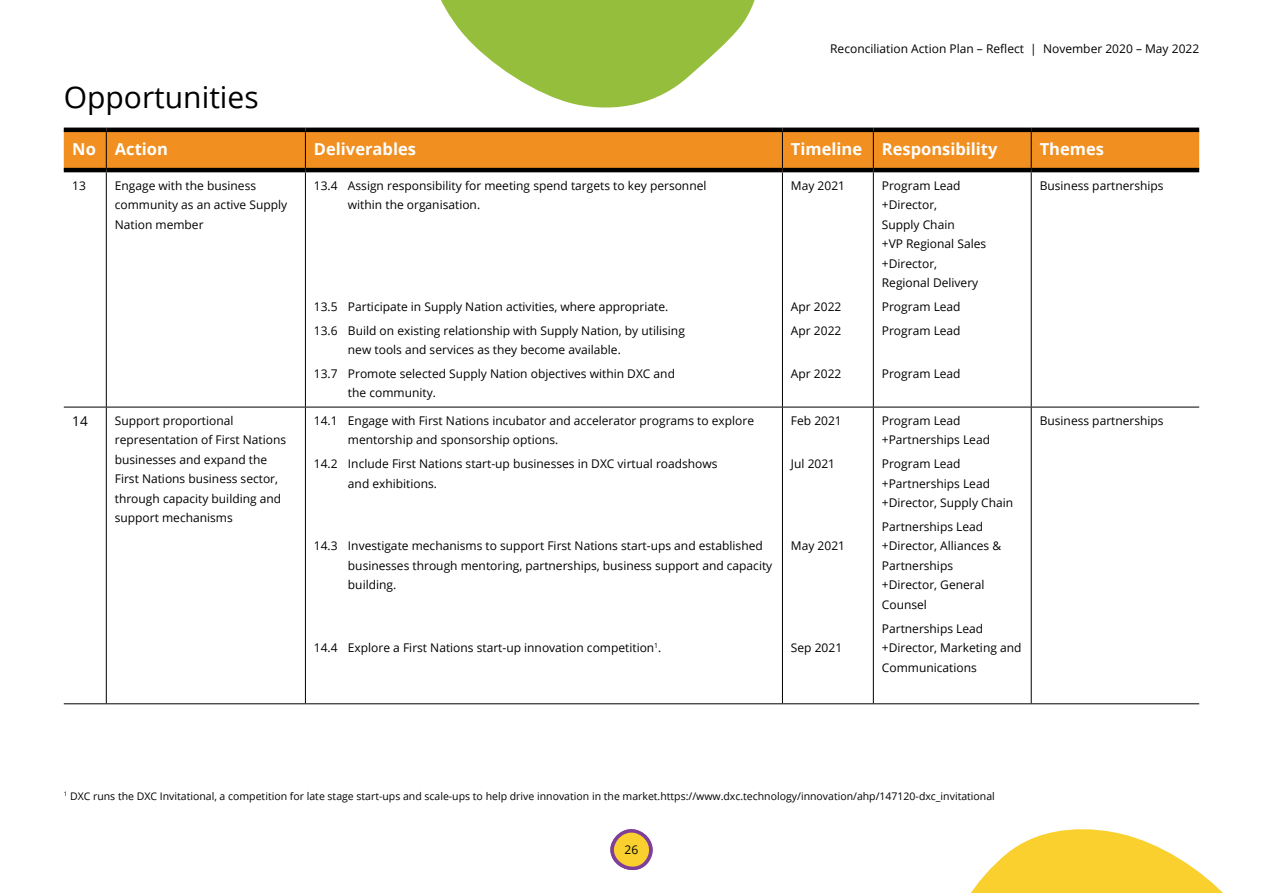
<style>
.page{position:relative;width:1263px;height:893px;background:#fff}
.page>*{position:absolute;margin:0;border:0;box-sizing:border-box;transform-origin:0 0}
.t1{font:30px "Open Sans";color:#000}
.t2{font:700 16.5px "Open Sans";color:#fff}
.t3{font:13.5px "Open Sans";color:#000}
.t4{font:12px/19.5px "Open Sans";color:#000}
.t5{font:10.5px "Open Sans";color:#000}
</style>
<div class="page">
<div style="left:64px;top:132px;width:1135px;height:36px;background:#f18f20"></div>
<hr style="left:106px;top:172px;width:1px;height:235px;background:#000">
<hr style="left:305px;top:172px;width:1px;height:235px;background:#000">
<hr style="left:782px;top:172px;width:1px;height:235px;background:#000">
<hr style="left:873px;top:172px;width:1px;height:235px;background:#000">
<hr style="left:1031px;top:172px;width:1px;height:235px;background:#000">
<hr style="left:64px;top:407px;width:42px;height:1px;background:#000">
<hr style="left:106px;top:407px;width:199px;height:1px;background:#000">
<hr style="left:106px;top:407px;width:1px;height:296px;background:#000">
<hr style="left:305px;top:407px;width:477px;height:1px;background:#000">
<hr style="left:305px;top:407px;width:1px;height:296px;background:#000">
<hr style="left:782px;top:407px;width:91px;height:1px;background:#000">
<hr style="left:782px;top:407px;width:1px;height:296px;background:#000">
<hr style="left:873px;top:407px;width:158px;height:1px;background:#000">
<hr style="left:873px;top:407px;width:1px;height:296px;background:#000">
<hr style="left:1031px;top:407px;width:168px;height:1px;background:#000">
<hr style="left:1031px;top:407px;width:1px;height:296px;background:#000">
<hr style="left:64px;top:703px;width:42px;height:1px;background:#000">
<hr style="left:106px;top:703px;width:199px;height:1px;background:#000">
<hr style="left:305px;top:703px;width:477px;height:1px;background:#000">
<hr style="left:782px;top:703px;width:91px;height:1px;background:#000">
<hr style="left:873px;top:703px;width:158px;height:1px;background:#000">
<hr style="left:1031px;top:703px;width:168px;height:1px;background:#000">
<hr style="left:64px;top:128px;width:42px;height:4px;background:#000">
<hr style="left:106px;top:128px;width:199px;height:4px;background:#000">
<hr style="left:305px;top:128px;width:477px;height:4px;background:#000">
<hr style="left:782px;top:128px;width:91px;height:4px;background:#000">
<hr style="left:873px;top:128px;width:158px;height:4px;background:#000">
<hr style="left:1031px;top:128px;width:168px;height:4px;background:#000">
<hr style="left:64px;top:168px;width:42px;height:4px;background:#000">
<hr style="left:106px;top:168px;width:199px;height:4px;background:#000">
<hr style="left:305px;top:168px;width:477px;height:4px;background:#000">
<hr style="left:782px;top:168px;width:91px;height:4px;background:#000">
<hr style="left:873px;top:168px;width:158px;height:4px;background:#000">
<hr style="left:1031px;top:168px;width:168px;height:4px;background:#000">
<hr style="left:106px;top:132px;width:1px;height:36px;background:#000">
<hr style="left:305px;top:132px;width:1px;height:36px;background:#000">
<hr style="left:782px;top:132px;width:1px;height:36px;background:#000">
<hr style="left:873px;top:132px;width:1px;height:36px;background:#000">
<hr style="left:1031px;top:132px;width:1px;height:36px;background:#000">
<svg style="left:971px;top:829px;width:252px;height:64px"></svg>
<svg style="left:441px;top:0;width:314px;height:108px"></svg>
<svg style="left:610px;top:829px;width:43px;height:41px"></svg>
<h1 class="t1" style="left:64px;top:77px;width:196px">Opportunities</h1>
<p class="t4" style="left:830px;top:39px;width:370px">Reconciliation Action Plan – Reflect | November 2020 – May 2022</p>
<h2 class="t2" style="left:72px;top:138px;width:97px">No Action</h2>
<h2 class="t2" style="left:314px;top:138px;width:104px">Deliverables</h2>
<h2 class="t2" style="left:791px;top:138px;width:208px">Timeline Responsibility</h2>
<h2 class="t2" style="left:1040px;top:138px;width:66px">Themes</h2>
<p class="t4" style="left:72px;top:175px;width:15px">13</p>
<p class="t4" style="left:115px;top:175px;width:174px">Engage with the business community as an active Supply<br>Nation member</p>
<p class="t4" style="left:348px;top:175px;width:360px;text-indent:-34px">13.4 Assign responsibility for meeting spend targets to key personnel within the organisation.</p>
<p class="t4" style="left:1040px;top:175px;width:125px">Business partnerships</p>
<p class="t4" style="left:882px;top:175px;width:106px">Program Lead +Director,<br>Supply Chain<br>+VP Regional Sales +Director,<br>Regional Delivery</p>
<p class="t4" style="left:882px;top:294px;width:80px;line-height:23.7px">Program Lead<br>Program Lead</p>
<p class="t4" style="left:882px;top:363px;width:80px">Program Lead</p>
<p class="t4" style="left:791px;top:175px;width:56px">May 2021</p>
<p class="t4" style="left:314px;top:294px;width:372px;line-height:23.7px">13.5 Participate in Supply Nation activities, where appropriate.<br>13.6 Build on existing relationship with Supply Nation, by utilising</p>
<p class="t4" style="left:314px;top:338px;width:363px;line-height:23.7px;text-indent:34px">new tools and services as they become available.<br>13.7 Promote selected Supply Nation objectives within DXC and</p>
<p class="t4" style="left:348px;top:383px;width:89px">the community.</p>
<p class="t4" style="left:791px;top:294px;width:52px;line-height:23.7px">Apr 2022<br>Apr 2022</p>
<p class="t4" style="left:791px;top:363px;width:52px">Apr 2022</p>
<p class="t3" style="left:72px;top:412px;width:17px">14</p>
<p class="t4" style="left:115px;top:410px;width:173px">Support proportional representation of First Nations businesses and expand the<br>First Nations business sector, through capacity building and support mechanisms</p>
<p class="t4" style="left:348px;top:410px;width:408px;text-indent:-34px">14.1 Engage with First Nations incubator and accelerator programs to explore mentorship and sponsorship options.</p>
<p class="t4" style="left:348px;top:454px;width:371px;text-indent:-34px">14.2 Include First Nations start-up businesses in DXC virtual roadshows and exhibitions.</p>
<p class="t4" style="left:348px;top:536px;width:426px;text-indent:-34px">14.3 Investigate mechanisms to support First Nations start-ups and established businesses through mentoring, partnerships, business support and capacity building.</p>
<p class="t4" style="left:791px;top:410px;width:52px">Feb 2021</p>
<p class="t4" style="left:791px;top:454px;width:46px">Jul 2021</p>
<p class="t4" style="left:791px;top:536px;width:56px">May 2021</p>
<p class="t4" style="left:314px;top:638px;width:349px">14.4 Explore a First Nations start-up innovation competition<sup>1</sup>.</p>
<p class="t4" style="left:791px;top:638px;width:53px">Sep 2021</p>
<p class="t4" style="left:882px;top:410px;width:110px">Program Lead +Partnerships Lead</p>
<p class="t4" style="left:882px;top:454px;width:133px">Program Lead +Partnerships Lead +Director, Supply Chain</p>
<p class="t4" style="left:882px;top:516px;width:121px">Partnerships Lead +Director, Alliances &amp;<br>Partnerships +Director, General<br>Counsel</p>
<p class="t4" style="left:882px;top:618px;width:141px">Partnerships Lead +Director, Marketing and<br>Communications</p>
<p class="t4" style="left:1040px;top:410px;width:125px">Business partnerships</p>
<p class="t5" style="left:64px;top:789px;width:932px"><sup>1</sup> DXC runs the DXC Invitational, a competition for late stage start-ups and scale-ups to help drive innovation in the market.https://www.dxc.technology/innovation/ahp/147120-dxc_invitational</p>
<p class="t4" style="left:625px;top:840px;width:15px">26</p>
</div>
